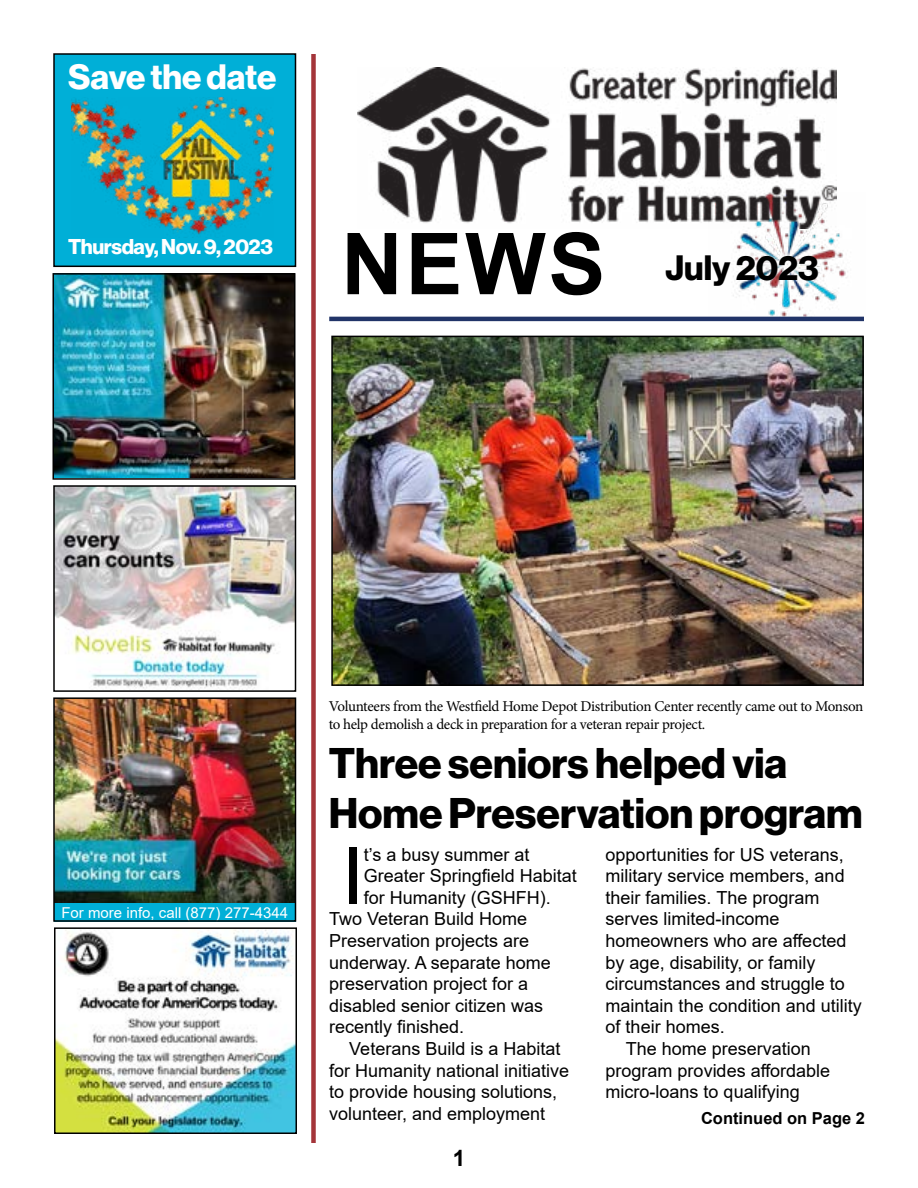
<style>
.page{position:relative;width:918px;height:1188px;background:#fff}
.page>*{position:absolute;margin:0;border:0;box-sizing:border-box;transform-origin:0 0}
.t1{font:700 85.5px "Arial";color:#000}
.t2{font:78.3px "Arial";color:#000}
.t3{font:42px/50.4px "N Haas Grotesk DS Pro 75 Bd";color:#000}
.t4{font:34.5px "N Haas Grotesk DS Pro 75 Bd";letter-spacing:-.005em;color:#fff}
.t5{font:34.5px "N Haas Grotesk DS Pro 75 Bd";color:#000}
.t6{font:700 22.5px "Arial";color:#000}
.t7{font:21px "N Haas Grotesk DS Pro 75 Bd";letter-spacing:-.02em;color:#fff}
.t8{font:18px "Arial";color:#000}
.t9{font:700 16.5px "Arial";color:#000}
.t10{font:15px/18px "Minion Pro";letter-spacing:-.025em;color:#000}
.t11{font:15px "Arial";color:#fff}
</style>
<div class="page">
<img style="left:709px;top:228px;width:155px;height:89px">
<img style="left:357px;top:68px;width:480px;height:160px">
<hr style="left:329px;top:317px;width:535px;height:4px;background:#213468">
<img style="left:334px;top:339px;width:527px;height:344px">
<div style="left:331px;top:336px;width:533px;height:350px;border:2px solid #000"></div>
<div style="left:311px;top:54px;width:5px;height:1089px;background:#a4353a"></div>
<div style="left:54px;top:54px;width:242px;height:212px;background:#00afd7"></div>
<div style="left:53px;top:53px;width:243px;height:214px;border:2px solid #000"></div>
<img style="left:71px;top:98px;width:202px;height:137px">
<img style="left:55px;top:276px;width:238px;height:201px">
<div style="left:52px;top:273px;width:244px;height:207px;border:2px solid #000"></div>
<img style="left:56px;top:488px;width:237px;height:200px">
<div style="left:53px;top:485px;width:243px;height:207px;border:2px solid #000"></div>
<img style="left:57px;top:930px;width:237px;height:201px">
<div style="left:54px;top:927px;width:243px;height:207px;border:2px solid #000"></div>
<img style="left:56px;top:700px;width:237px;height:203px">
<div style="left:54px;top:903px;width:242px;height:19px;background:#00afd7"></div>
<div style="left:53px;top:697px;width:243px;height:225px;border:2px solid #000"></div>
<h3 class="t4" style="left:68px;top:57px;width:210px">Save the date</h3>
<p class="t7" style="left:68px;top:234px;width:206px">Thursday, Nov. 9, 2023</p>
<h1 class="t1" style="left:341px;top:204px;width:266px">NEWS</h1>
<h3 class="t5" style="left:665px;top:248px;width:155px">July 2023</h3>
<p class="t11" style="left:61px;top:902px;width:228px">For more info, call (877) 277-4344</p>
<p class="t10" style="left:329px;top:698px;width:536px">Volunteers from the Westfield Home Depot Distribution Center recently came out to Monson to help demolish a deck in preparation for a veteran repair project.</p>
<h3 class="t3" style="left:329px;top:738px;width:536px">Three seniors helped via<br>Home Preservation program</h3>
<h2 class="t2" style="left:342px;top:822px;width:23px">I</h2>
<p class="t8" style="left:364px;top:842px;width:167px">t’s a busy summer at</p>
<p class="t8" style="left:606px;top:842px;width:240px">opportunities for US veterans,</p>
<p class="t8" style="left:606px;top:864px;width:241px">military service members, and</p>
<p class="t8" style="left:606px;top:885px;width:215px">their families. The program</p>
<p class="t8" style="left:606px;top:907px;width:176px">serves limited-income</p>
<p class="t8" style="left:606px;top:928px;width:242px">homeowners who are affected</p>
<p class="t8" style="left:606px;top:950px;width:211px">by age, disability, or family</p>
<p class="t8" style="left:606px;top:972px;width:241px">circumstances and struggle to</p>
<p class="t8" style="left:606px;top:993px;width:258px">maintain the condition and utility</p>
<p class="t8" style="left:606px;top:1015px;width:121px">of their homes.</p>
<p class="t8" style="left:626px;top:1036px;width:187px">The home preservation</p>
<p class="t8" style="left:606px;top:1058px;width:226px">program provides affordable</p>
<p class="t8" style="left:606px;top:1080px;width:196px">micro-loans to qualifying</p>
<p class="t9" style="left:701px;top:1107px;width:166px">Continued on Page 2</p>
<p class="t8" style="left:364px;top:864px;width:215px">Greater Springfield Habitat</p>
<p class="t8" style="left:364px;top:885px;width:189px">for Humanity (GSHFH).</p>
<p class="t8" style="left:329px;top:907px;width:200px">Two Veteran Build Home</p>
<p class="t8" style="left:329px;top:928px;width:202px">Preservation projects are</p>
<p class="t8" style="left:329px;top:950px;width:223px">underway. A separate home</p>
<p class="t8" style="left:329px;top:972px;width:201px">preservation project for a</p>
<p class="t8" style="left:329px;top:993px;width:216px">disabled senior citizen was</p>
<p class="t8" style="left:329px;top:1015px;width:137px">recently finished.</p>
<p class="t8" style="left:349px;top:1036px;width:213px">Veterans Build is a Habitat</p>
<p class="t8" style="left:329px;top:1058px;width:242px">for Humanity national initiative</p>
<p class="t8" style="left:329px;top:1080px;width:230px">to provide housing solutions,</p>
<p class="t8" style="left:329px;top:1101px;width:218px">volunteer, and employment</p>
<p class="t6" style="left:453px;top:1142px;width:14px">1</p>
</div>
